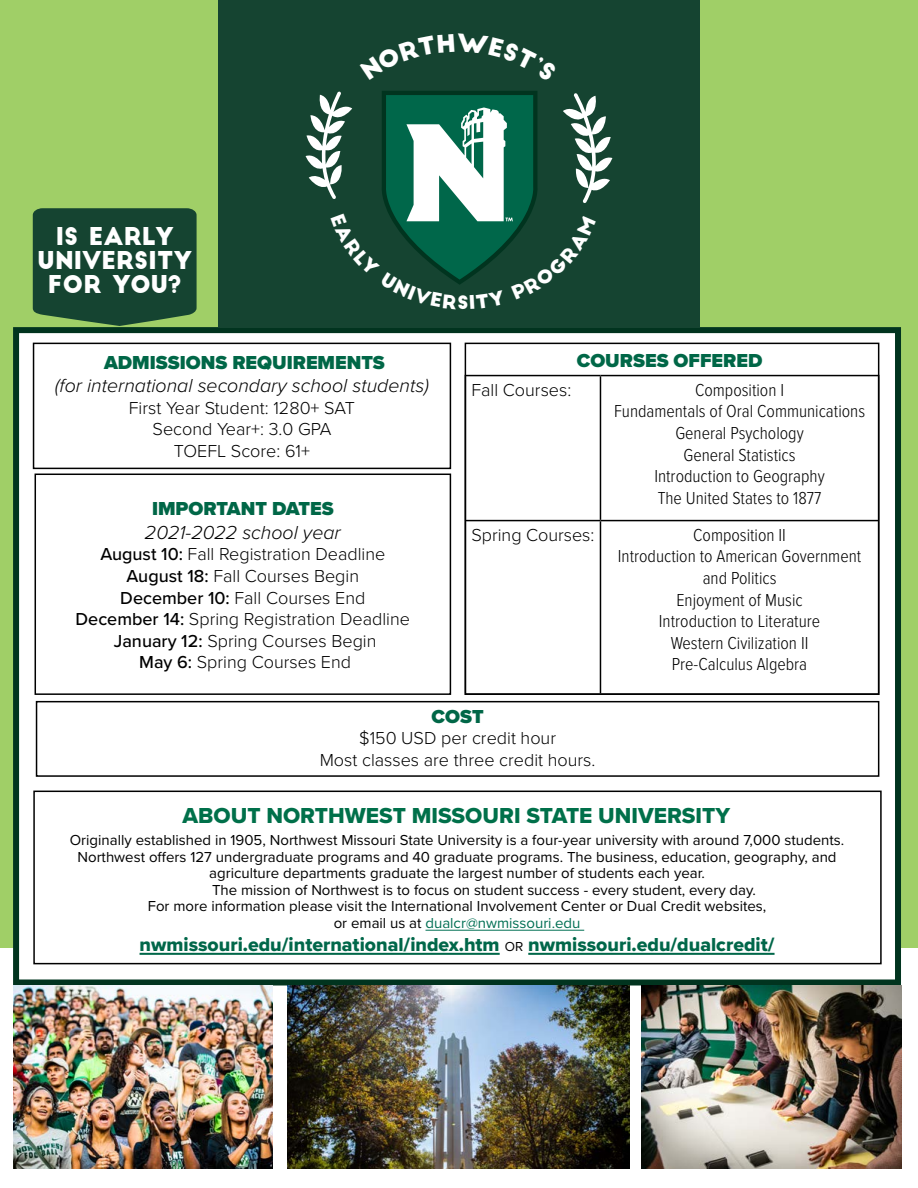
<style>
.page{position:relative;width:918px;height:1188px;background:#fff}
.page>*{position:absolute;margin:0;border:0;box-sizing:border-box;transform-origin:0 0}
.t1{font:24px/24px "Big John";color:#fff;text-align:center}
.t2{font:22.5px "Proxima Nova Extrabld";color:#00704a}
.t3{font:19.5px "Proxima Nova Extrabld";color:#006749}
.t4{font:italic 300 19.5px "Proxima Nova";color:#000}
.t5{font:900 19.5px "Proxima Nova";color:#006747}
.t6{font:300 18px/21.6px "Proxima Nova";color:#000;text-align:center}
.t7{font:300 18px/21.6px "Proxima Nova Cond";color:#000;text-align:center}
.t8{font:15px "Proxima Nova";color:#000}
.t9{font:15px "Proxima Nova";color:#006f53}
.s1{font-weight:500}
.s2{color:#000}
.s3{font-family:"Proxima Nova";font-size:13.5px;color:#000}
</style>
<div class="page">
<div style="left:0;top:0;width:918px;height:947px;background:#a0cf67"></div>
<div style="left:13px;top:327px;width:888px;height:659px;background:#fff;border:6px solid #01341f"></div>
<div style="left:33px;top:791px;width:849px;height:173px;border:2px solid #000"></div>
<div style="left:33px;top:343px;width:418px;height:126px;border:2px solid #000"></div>
<div style="left:35px;top:474px;width:416px;height:221px;border:2px solid #000"></div>
<div style="left:36px;top:701px;width:843px;height:76px;border:2px solid #000"></div>
<div style="left:465px;top:343px;width:414px;height:352px;border:2px solid #000"></div>
<hr style="left:426px;top:930px;width:158px;height:1px;background:#006f53">
<hr style="left:140px;top:953px;width:360px;height:2px;background:#006749">
<hr style="left:528px;top:953px;width:247px;height:2px;background:#006749">
<img style="left:13px;top:986px;width:260px;height:182px">
<img style="left:641px;top:986px;width:260px;height:182px">
<img style="left:288px;top:986px;width:342px;height:182px">
<div style="left:218px;top:0;width:482px;height:327px;background:#154431"></div>
<hr style="left:465px;top:375px;width:135px;height:1px;background:#000">
<hr style="left:465px;top:376px;width:1px;height:144px;background:#000">
<hr style="left:600px;top:375px;width:279px;height:1px;background:#000">
<hr style="left:600px;top:376px;width:1px;height:144px;background:#000">
<hr style="left:878px;top:376px;width:1px;height:144px;background:#000">
<hr style="left:465px;top:520px;width:135px;height:1px;background:#000">
<hr style="left:465px;top:521px;width:1px;height:172px;background:#000">
<hr style="left:600px;top:520px;width:279px;height:1px;background:#000">
<hr style="left:600px;top:521px;width:1px;height:172px;background:#000">
<hr style="left:878px;top:521px;width:1px;height:172px;background:#000">
<hr style="left:465px;top:693px;width:135px;height:2px;background:#000">
<hr style="left:600px;top:693px;width:279px;height:2px;background:#000">
<div style="left:33px;top:208px;width:164px;height:118px;background:#154431"></div>
<svg style="left:306px;top:91px;width:306px;height:194px"></svg>
<h1 class="t1" style="left:37px;top:225px;width:156px">IS EARLY<br>UNIVERSITY<br>FOR YOU?</h1>
<h3 class="t5" style="left:104px;top:348px;width:282px">ADMISSIONS REQUIREMENTS</h3>
<h3 class="t4" style="left:55px;top:371px;width:375px">(for international secondary school students)</h3>
<p class="t6" style="left:129px;top:396px;width:228px">First Year Student: 1280+ SAT<br>Second Year+: 3.0 GPA<br>TOEFL Score: 61+</p>
<h3 class="t5" style="left:152px;top:494px;width:183px">IMPORTANT DATES</h3>
<h3 class="t4" style="left:145px;top:518px;width:197px">2021-2022 school year</h3>
<p class="t6" style="left:76px;top:543px;width:336px"><span class="s1">August 10:</span> Fall Registration Deadline <span class="s1">August 18:</span> Fall Courses Begin<br><span class="s1">December 10:</span> Fall Courses End<br><span class="s1">December 14:</span> Spring Registration Deadline <span class="s1">January 12:</span> Spring Courses Begin<br><span class="s1">May 6:</span> Spring Courses End</p>
<h3 class="t5" style="left:577px;top:346px;width:187px">COURSES OFFERED</h3>
<p class="t6" style="left:471px;top:378px;width:101px">Fall Courses:</p>
<p class="t7" style="left:614px;top:378px;width:253px">Composition I<br>Fundamentals of Oral Communications<br>General Psychology<br>General Statistics<br>Introduction to Geography<br>The United States to 1877</p>
<p class="t6" style="left:471px;top:523px;width:125px">Spring Courses:</p>
<p class="t7" style="left:618px;top:523px;width:245px">Composition II<br>Introduction to American Government and Politics<br>Enjoyment of Music<br>Introduction to Literature<br>Western Civilization II<br>Pre-Calculus Algebra</p>
<h3 class="t5" style="left:432px;top:702px;width:54px">COST</h3>
<p class="t6" style="left:320px;top:726px;width:277px">$150 USD per credit hour<br>Most classes are three credit hours.</p>
<h2 class="t2" style="left:183px;top:799px;width:549px">ABOUT NORTHWEST MISSOURI STATE UNIVERSITY</h2>
<p class="t8" style="left:70px;top:829px;width:776px">Originally established in 1905, Northwest Missouri State University is a four-year university with around 7,000 students.</p>
<p class="t8" style="left:77px;top:846px;width:761px">Northwest offers 127 undergraduate programs and 40 graduate programs. The business, education, geography, and</p>
<p class="t8" style="left:209px;top:862px;width:497px">agriculture departments graduate the largest number of students each year.</p>
<p class="t8" style="left:212px;top:879px;width:546px">The mission of Northwest is to focus on student success - every student, every day.</p>
<p class="t8" style="left:148px;top:895px;width:620px">For more information please visit the International Involvement Center or Dual Credit websites,</p>
<p class="t9" style="left:334px;top:912px;width:248px"><span class="s2">or email us at</span> dualcr@nwmissouri.edu</p>
<h3 class="t3" style="left:140px;top:930px;width:637px">nwmissouri.edu/international/index.htm <span class="s3">OR</span> nwmissouri.edu/dualcredit/</h3>
</div>
